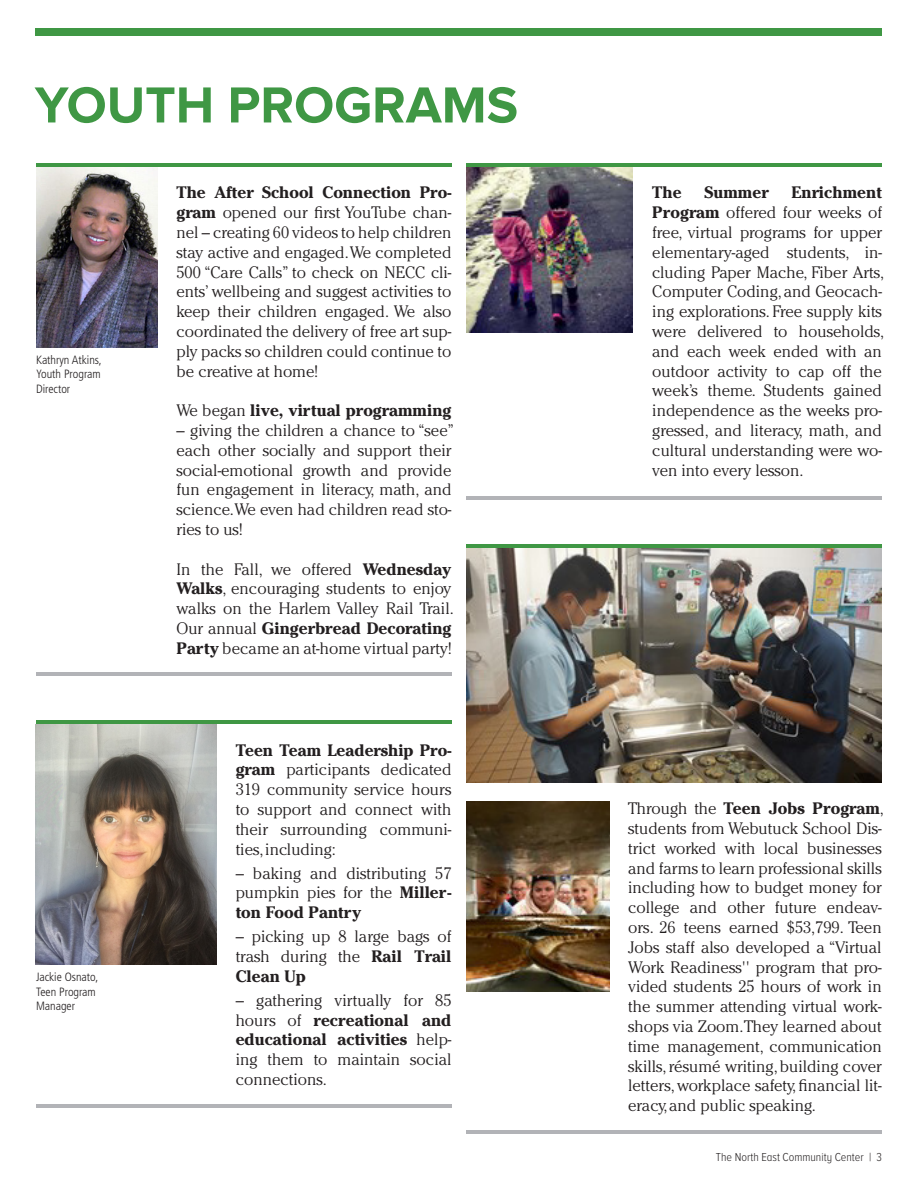
<style>
.page{position:relative;width:918px;height:1188px;background:#fff}
.page>*{position:absolute;margin:0;border:0;box-sizing:border-box;transform-origin:0 0}
.t1{font:700 52.5px "Proxima Nova";color:#3f9744}
.t2{font:300 16.5px/19.8px "Cheltenham";color:#231f20;text-align:justify}
.t3{font:700 16.5px "Cheltenham";color:#231f20}
.t4{font:300 condensed 12px/14.4px "Frutiger";color:#231f20;text-align:justify}
.t5{font:300 12px "Proxima Nova A Cond";color:#231f20}
.s1{font-weight:700}
.s2{font-weight:300}
</style>
<div class="page">
<div style="left:36px;top:29px;width:846px;height:7px;background:#3f9744"></div>
<img style="left:36px;top:166px;width:121px;height:182px">
<img style="left:466px;top:166px;width:167px;height:167px">
<img style="left:36px;top:724px;width:180px;height:241px">
<img style="left:466px;top:801px;width:143px;height:191px">
<img style="left:466px;top:548px;width:416px;height:234px">
<hr style="left:36px;top:163px;width:416px;height:3px;background:#3f9744">
<hr style="left:36px;top:673px;width:416px;height:3px;background:#b2b3b7">
<hr style="left:466px;top:163px;width:416px;height:3px;background:#3f9744">
<hr style="left:466px;top:496px;width:416px;height:4px;background:#b2b3b7">
<hr style="left:36px;top:720px;width:416px;height:4px;background:#3f9744">
<hr style="left:36px;top:1105px;width:416px;height:3px;background:#b2b3b7">
<hr style="left:466px;top:544px;width:416px;height:4px;background:#3f9744">
<hr style="left:466px;top:1130px;width:416px;height:4px;background:#b2b3b7">
<p class="t1" style="left:35px;top:75px;width:485px">YOUTH PROGRAMS</p>
<p class="t4" style="left:36px;top:353px;width:67px">Kathryn Atkins, Youth Program Director</p>
<p class="t4" style="left:36px;top:970px;width:64px;text-align:left">Jackie Osnato,<br>Teen Program<br>Manager</p>
<p class="t2" style="left:176px;top:183px;width:277px"><span class="s1">The After School Connection Pro&shy;gram</span> opened our first YouTube chan&shy;nel – creating 60 videos to help children stay active and engaged.We completed 500 “Care Calls” to check on NECC cli&shy;ents’ wellbeing and suggest activities to keep their children engaged. We also coordinated the delivery of free art sup&shy;ply packs so children could continue to be creative at home!</p>
<p class="t3" style="left:176px;top:400px;width:277px"><span class="s2">We began</span> live, virtual programming</p>
<p class="t2" style="left:176px;top:420px;width:279px;text-align:left">– giving the children a chance to “see” each other socially and support their social-emotional growth and provide fun engagement in literacy, math, and science.We even had children read sto&shy;ries to us!</p>
<p class="t2" style="left:176px;top:559px;width:279px;text-align:left">In the Fall, we offered <span class="s1">Wednesday Walks</span>, encouraging students to enjoy walks on the Harlem Valley Rail Trail.<br>Our annual <span class="s1">Gingerbread Decorating Party</span> became an at-home virtual party!</p>
<p class="t2" style="left:236px;top:740px;width:217px"><span class="s1">Teen Team Leadership Pro&shy;gram</span> participants dedicated 319 community service hours to support and connect with their surrounding communi&shy;ties, including:</p>
<p class="t2" style="left:236px;top:863px;width:217px">– baking and distributing 57 pumpkin pies for the <span class="s1">Miller&shy;ton Food Pantry</span></p>
<p class="t2" style="left:236px;top:927px;width:217px">– picking up 8 large bags of trash during the <span class="s1">Rail Trail Clean Up</span></p>
<p class="t2" style="left:236px;top:990px;width:217px">– gathering virtually for 85 hours of <span class="s1">recreational and educational activities</span> help&shy;ing them to maintain social connections.</p>
<p class="t2" style="left:652px;top:183px;width:234px;text-align:left;text-indent:139px"><span class="s1">Enrichment<br>Program</span> offered four weeks of free, virtual programs for upper elementary-aged students, in&shy;cluding Paper Mache, Fiber Arts,<br>Computer Coding, and Geocach&shy;ing explorations. Free supply kits were delivered to households, and each week ended with an outdoor activity to cap off the week’s theme. Students gained independence as the weeks pro&shy;gressed, and literacy, math, and cultural understanding were wo&shy;ven into every lesson.</p>
<p class="t3" style="left:652px;top:183px;width:31px">The</p>
<p class="t3" style="left:705px;top:183px;width:66px">Summer</p>
<p class="t2" style="left:628px;top:799px;width:257px;text-align:left">Through the <span class="s1">Teen Jobs Program</span>, students from Webutuck School Dis&shy;trict worked with local businesses and farms to learn professional skills including how to budget money for college and other future endeav&shy;ors. 26 teens earned $53,799. Teen Jobs staff also developed a “Virtual Work Readiness'' program that pro&shy;vided students 25 hours of work in the summer attending virtual work&shy;shops via Zoom.They learned about time management, communication skills, résumé writing, building cover letters, workplace safety, financial lit&shy;eracy, and public speaking.</p>
<p class="t5" style="left:716px;top:1151px;width:168px">The North East Community Center | 3</p>
</div>
